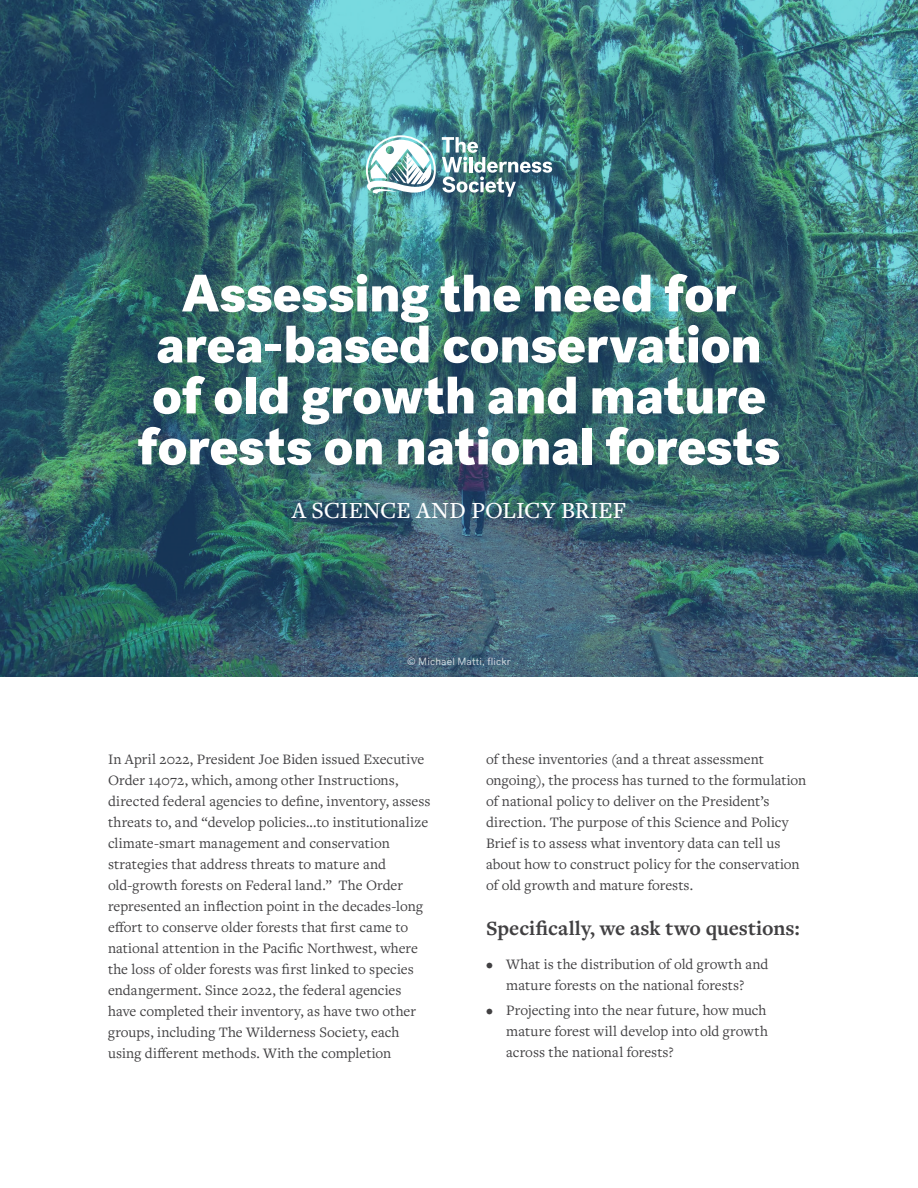
<style>
.page{position:relative;width:918px;height:1188px;background:#fff}
.page>*{position:absolute;margin:0;border:0;box-sizing:border-box;transform-origin:0 0}
.t1{font:900 52.5px/51px "Post Grotesk";letter-spacing:-.005em;color:#fff;text-align:center}
.t2{font:500 24px "Freight Text Pro";letter-spacing:-.005em;color:#fff}
.t3{font:700 21px "Freight Text Pro";letter-spacing:.005em;color:#414042}
.t4{font:15px/21px "Freight Text Pro";color:#414042}
.t5{font:10.5px "Post Grotesk";letter-spacing:.015em;color:#fff}
</style>
<div class="page">
<img style="left:0;top:0;width:918px;height:676px">
<img style="left:366px;top:135px;width:70px;height:59px">
<img style="left:442px;top:137px;width:110px;height:60px">
<h1 class="t1" style="left:138px;top:269px;width:644px">Assessing the need for area‑based conservation of old growth and mature forests on national forests</h1>
<h2 class="t2" style="left:292px;top:495px;width:336px">A SCIENCE AND POLICY BRIEF</h2>
<p class="t5" style="left:407px;top:655px;width:105px">© Michael Matti, flickr</p>
<p class="t4" style="left:108px;top:748px;width:324px">In April 2022, President Joe Biden issued Executive Order 14072, which, among other Instructions, directed federal agencies to define, inventory, assess threats to, and “develop policies...to institutionalize climate-smart management and conservation strategies that address threats to mature and old-growth forests on Federal land.” The Order represented an inflection point in the decades-long effort to conserve older forests that first came to national attention in the Pacific Northwest, where the loss of older forests was first linked to species endangerment. Since 2022, the federal agencies have completed their inventory, as have two other groups, including The Wilderness Society, each using different methods. With the completion</p>
<p class="t4" style="left:486px;top:748px;width:322px">of these inventories (and a threat assessment ongoing), the process has turned to the formulation of national policy to deliver on the President’s direction. The purpose of this Science and Policy Brief is to assess what inventory data can tell us about how to construct policy for the conservation of old growth and mature forests.</p>
<h3 class="t3" style="left:486px;top:914px;width:315px">Specifically, we ask two questions:</h3>
<p class="t4" style="left:486px;top:953px;width:284px;text-align:center">• What is the distribution of old growth and mature forests on the national forests?</p>
<p class="t4" style="left:506px;top:1000px;width:263px;text-align:justify;text-indent:-20px">• Projecting into the near future, how much mature forest will develop into old growth across the national forests?</p>
</div>
